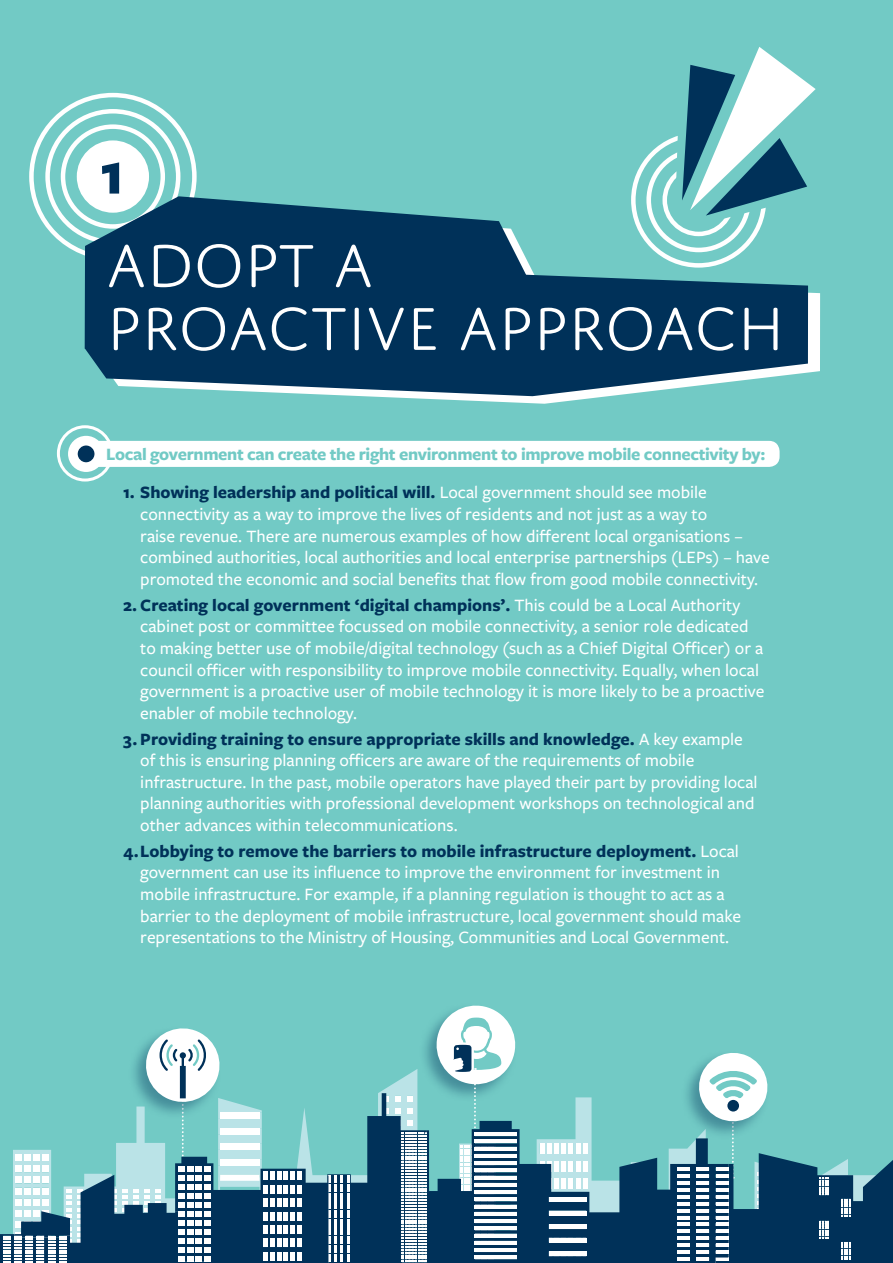
<style>
.page{position:relative;width:893px;height:1263px;background:#72cac5}
.page>*{position:absolute;margin:0;border:0;box-sizing:border-box;transform-origin:0 0}
.t1{font:300 64.5px/63px "Domus Titling";letter-spacing:-.005em;color:#fff}
.t2{font:700 63px "Freight Sans Pro";color:#003159}
.t3{font:500 18px/21.6px "Freight Sans Pro";color:#fff}
.t4{font:700 18px "Freight Sans Pro";letter-spacing:-.02em;color:#72cac5}
.s1{font-weight:700;color:#003159}
</style>
<div class="page">
<div style="left:57px;top:425px;width:56px;height:56px;border:3px solid #fff;border-radius:50%"></div>
<div style="left:646px;top:148px;width:105px;height:104px;border:5px solid #fff;border-radius:50%"></div>
<div style="left:662px;top:164px;width:73px;height:72px;border:4px solid #fff;border-radius:50%"></div>
<svg style="left:675px;top:47px;width:141px;height:179px"></svg>
<div style="left:85px;top:441px;width:695px;height:26px;background:#fff;border-radius:11px"></div>
<div style="left:69px;top:437px;width:34px;height:34px;background:#fff;border-radius:50%"></div>
<div style="left:68px;top:436px;width:36px;height:36px;border:2px solid #fff;border-radius:50%"></div>
<svg style="left:77px;top:444px;width:19px;height:19px"></svg>
<div style="left:75px;top:443px;width:22px;height:21px;border:2px solid #fff;border-radius:50%"></div>
<svg style="left:360px;top:292px;width:460px;height:112px"></svg>
<div style="left:29px;top:93px;width:168px;height:167px;border:4px solid #fff;border-radius:50%"></div>
<div style="left:45px;top:109px;width:135px;height:135px;border:4px solid #fff;border-radius:50%"></div>
<div style="left:61px;top:124px;width:104px;height:105px;border:4px solid #fff;border-radius:50%"></div>
<div style="left:79px;top:143px;width:68px;height:67px;background:#fff;border-radius:50%"></div>
<div style="left:77px;top:140px;width:72px;height:73px;border:4px solid #fff;border-radius:50%"></div>
<svg style="left:85px;top:196px;width:446px;height:78px;fill:#003159"></svg>
<svg style="left:85px;top:274px;width:723px;height:122px;background:#144568"></svg>
<svg style="left:0;top:1005px;width:893px;height:258px"></svg>
<div style="left:727px;top:1100px;width:12px;height:11px;background:#003159;border-radius:50%"></div>
<h2 class="t2" style="left:100px;top:130px;width:26px">1</h2>
<h1 class="t1" style="left:106px;top:233px;width:680px">ADOPT A<br>PROACTIVE APPROACH</h1>
<p class="t4" style="left:106px;top:442px;width:661px">Local government can create the right environment to improve mobile connectivity by:</p>
<p class="t3" style="left:140px;top:481px;width:631px;text-indent:-17px"><span class="s1">1. Showing leadership and political will.</span> Local government should see mobile connectivity as a way to improve the lives of residents and not just as a way to<br>raise revenue. There are numerous examples of how different local organisations – combined authorities, local authorities and local enterprise partnerships (LEPs) – have promoted the economic and social benefits that flow from good mobile connectivity.</p>
<p class="t3" style="left:140px;top:593px;width:626px;text-indent:-17px"><span class="s1">2. Creating local government ‘digital champions’.</span> This could be a Local Authority cabinet post or committee focussed on mobile connectivity, a senior role dedicated to making better use of mobile/digital technology (such as a Chief Digital Officer) or a council officer with responsibility to improve mobile connectivity. Equally, when local government is a proactive user of mobile technology it is more likely to be a proactive enabler of mobile technology.</p>
<p class="t3" style="left:140px;top:727px;width:619px;text-indent:-17px"><span class="s1">3. Providing training to ensure appropriate skills and knowledge.</span> A key example of this is ensuring planning officers are aware of the requirements of mobile infrastructure. In the past, mobile operators have played their part by providing local planning authorities with professional development workshops on technological and other advances within telecommunications.</p>
<p class="t3" style="left:140px;top:839px;width:602px;text-indent:-17px"><span class="s1">4.Lobbying to remove the barriers to mobile infrastructure deployment.</span> Local government can use its influence to improve the environment for investment in mobile infrastructure. For example, if a planning regulation is thought to act as a barrier to the deployment of mobile infrastructure, local government should make representations to the Ministry of Housing, Communities and Local Government.</p>
</div>
